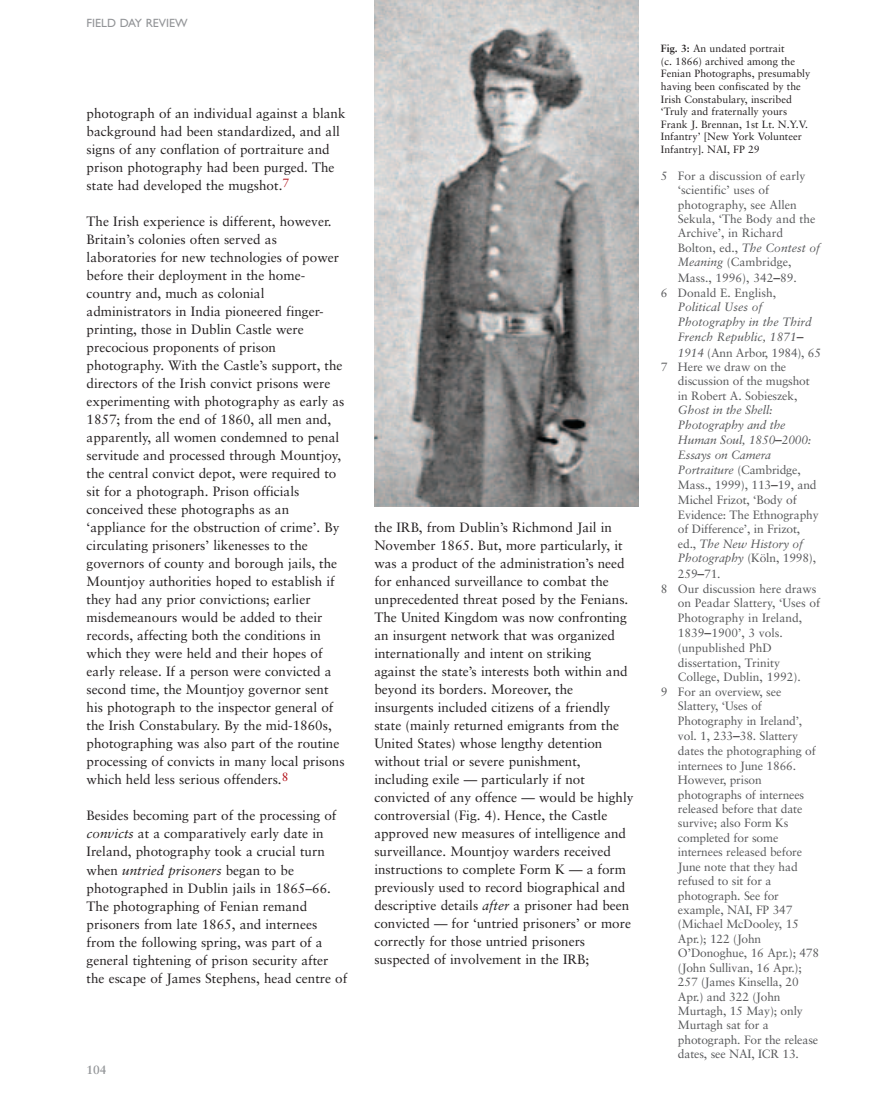
<style>
.page{position:relative;width:893px;height:1106px;background:#fff}
.page>*{position:absolute;margin:0;border:0;box-sizing:border-box;transform-origin:0 0}
.t1{font:13.5px/18px "Sabon";color:#231f20}
.t2{font:12px/14.4px "Sabon";letter-spacing:-.01em;color:#57585a}
.t3{font:italic 12px/14.4px "Sabon";letter-spacing:-.01em;color:#57585a}
.t4{font:12px "Gill Sans";color:#939598}
.t5{font:700 12px "Sabon";color:#939598}
.t6{font:10.5px/12.6px "Sabon";color:#231f20}
.s1{font-style:italic}
.s2{font-weight:700}
.s3{font-size:13.5px;color:#231f20}
.s4{font-style:normal;font-size:13.5px;color:#231f20}
.s5{font-style:normal}
</style>
<div class="page">
<img style="left:374px;top:0;width:264px;height:506px">
<p class="t4" style="left:87px;top:19px;width:103px">FIELD DAY REVIEW</p>
<p class="t1" style="left:87px;top:106px;width:260px">photograph of an individual against a blank background had been standardized, and all signs of any conflation of portraiture and prison photography had been purged. The state had developed the mugshot.<sup>7</sup></p>
<p class="t1" style="left:87px;top:214px;width:259px">The Irish experience is different, however.<br>Britain’s colonies often served as laboratories for new technologies of power before their deployment in the home&shy;country and, much as colonial administrators in India pioneered finger&shy;printing, those in Dublin Castle were precocious proponents of prison photography. With the Castle’s support, the directors of the Irish convict prisons were experimenting with photography as early as 1857; from the end of 1860, all men and, apparently, all women condemned to penal servitude and processed through Mountjoy, the central convict depot, were required to sit for a photograph. Prison officials conceived these photographs as an ‘appliance for the obstruction of crime’. By circulating prisoners’ likenesses to the governors of county and borough jails, the Mountjoy authorities hoped to establish if they had any prior convictions; earlier misdemeanours would be added to their records, affecting both the conditions in which they were held and their hopes of early release. If a person were convicted a second time, the Mountjoy governor sent his photograph to the inspector general of the Irish Constabulary. By the mid-1860s, photographing was also part of the routine processing of convicts in many local prisons which held less serious offenders.<sup>8</sup></p>
<p class="t1" style="left:87px;top:808px;width:262px">Besides becoming part of the processing of <span class="s1">convicts</span> at a comparatively early date in Ireland, photography took a crucial turn when <span class="s1">untried prisoners</span> began to be photographed in Dublin jails in 1865–66.<br>The photographing of Fenian remand prisoners from late 1865, and internees from the following spring, was part of a general tightening of prison security after the escape of James Stephens, head centre of</p>
<p class="t1" style="left:374px;top:519px;width:261px">the IRB, from Dublin’s Richmond Jail in November 1865. But, more particularly, it was a product of the administration’s need for enhanced surveillance to combat the unprecedented threat posed by the Fenians.<br>The United Kingdom was now confronting an insurgent network that was organized internationally and intent on striking against the state’s interests both within and beyond its borders. Moreover, the insurgents included citizens of a friendly state (mainly returned emigrants from the United States) whose lengthy detention without trial or severe punishment, including exile — particularly if not convicted of any offence — would be highly controversial (Fig. 4). Hence, the Castle approved new measures of intelligence and surveillance. Mountjoy warders received instructions to complete Form K — a form previously used to record biographical and descriptive details <span class="s1">after</span> a prisoner had been convicted — for ‘untried prisoners’ or more correctly for those untried prisoners suspected of involvement in the IRB;</p>
<p class="t5" style="left:87px;top:1065px;width:22px">104</p>
<p class="t6" style="left:661px;top:43px;width:151px"><span class="s2">Fig. 3:</span> An undated portrait<br>(c. 1866) archived among the<br>Fenian Photographs, presumably having been confiscated by the<br>Irish Constabulary, inscribed ‘Truly and fraternally yours<br>Frank J. Brennan, 1st Lt. N.Y.V.<br>Infantry’ [New York Volunteer<br>Infantry]. NAI, FP 29</p>
<p class="t2" style="left:678px;top:169px;width:143px;text-indent:-17px">5 For a discussion of early ‘scientific’ uses of photography, see Allen<br>Sekula, ‘The Body and the<br>Archive’, in Richard<br>Bolton, ed., <span class="s1">The Contest of<br>Meaning</span> (Cambridge,</p>
<p class="t2" style="left:661px;top:271px;width:137px;line-height:15.1px;text-indent:17px">Mass., 1996), 342<span class="s3">–</span>89.<br>6 Donald E. English,</p>
<p class="t3" style="left:678px;top:301px;width:135px">Political Uses of<br>Photography in the Third</p>
<p class="t3" style="left:678px;top:331px;width:127px">French Republic, 1871<span class="s4">–</span></p>
<p class="t2" style="left:678px;top:346px;width:145px"><span class="s1">1914</span> (Ann Arbor, 1984), 65</p>
<p class="t2" style="left:661px;top:360px;width:127px">7 Here we draw on the</p>
<p class="t2" style="left:678px;top:375px;width:133px">discussion of the mugshot</p>
<p class="t2" style="left:678px;top:389px;width:121px">in Robert A. Sobieszek,</p>
<p class="t3" style="left:678px;top:404px;width:109px">Ghost in the Shell:<br>Photography and the</p>
<p class="t3" style="left:678px;top:434px;width:135px">Human Soul, 1850<span class="s4">–</span>2000:<br>Essays on Camera<br>Portraiture <span class="s5">(Cambridge,</span></p>
<p class="t2" style="left:678px;top:479px;width:142px">Mass., 1999), 113<span class="s3">–</span>19, and<br>Michel Frizot, ‘Body of<br>Evidence: The Ethnography of Difference’, in Frizot, ed., <span class="s1">The New History of<br>Photography</span> (Köln, 1998),</p>
<p class="t2" style="left:678px;top:567px;width:44px">259<span class="s3">–</span>71.</p>
<p class="t2" style="left:661px;top:582px;width:157px">8 Our discussion here draws</p>
<p class="t2" style="left:678px;top:597px;width:144px">on Peadar Slattery, ‘Uses of</p>
<p class="t2" style="left:678px;top:611px;width:126px">Photography in Ireland,</p>
<p class="t2" style="left:678px;top:627px;width:106px">1839<span class="s3">–</span>1900’, 3 vols.</p>
<p class="t2" style="left:678px;top:642px;width:95px">(unpublished PhD</p>
<p class="t2" style="left:678px;top:656px;width:104px">dissertation, Trinity</p>
<p class="t2" style="left:678px;top:671px;width:124px">College, Dublin, 1992).</p>
<p class="t2" style="left:661px;top:685px;width:122px">9 For an overview, see</p>
<p class="t2" style="left:678px;top:699px;width:85px">Slattery, ‘Uses of</p>
<p class="t2" style="left:678px;top:714px;width:126px">Photography in Ireland’,</p>
<p class="t2" style="left:678px;top:729px;width:143px">vol. 1, 233<span class="s3">–</span>38. Slattery dates the photographing of internees to June 1866.<br>However, prison photographs of internees released before that date survive; also Form Ks completed for some internees released before<br>June note that they had refused to sit for a photograph. See for example, NAI, FP 347 (Michael McDooley, 15<br>Apr.); 122 (John<br>O’Donoghue, 16 Apr.); 478 (John Sullivan, 16 Apr.);<br>257 (James Kinsella, 20<br>Apr.) and 322 (John<br>Murtagh, 15 May); only<br>Murtagh sat for a photograph. For the release dates, see NAI, ICR 13.</p>
</div>
